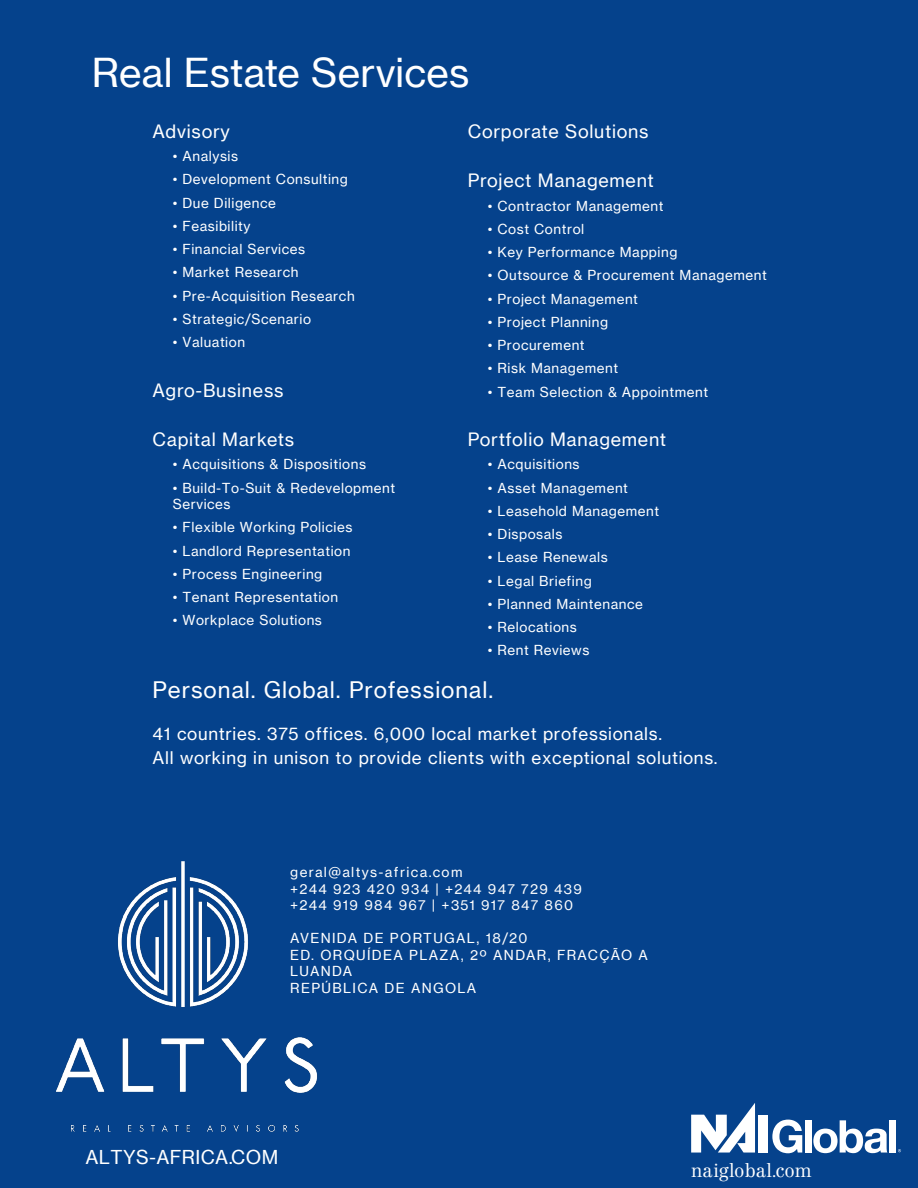
<style>
.page{position:relative;width:918px;height:1188px;background:#05428c}
.page>*{position:absolute;margin:0;border:0;box-sizing:border-box;transform-origin:0 0}
.t1{font:39px "N Haas Grotesk TX Pro";letter-spacing:.005em;color:#fff}
.Subhead{font:22.35px "N Haas Grotesk TX Pro";letter-spacing:.04em;color:#fff}
.t2{font:18.75px "N Haas Grotesk TX Pro";letter-spacing:.02em;color:#fff}
.t3{font:300 18.75px "Centennial LT Std";color:#fff}
.t4{font:18px "N Haas Grotesk TX Pro";letter-spacing:.04em;color:#fff}
.Subhead-2{font:17.1px "N Haas Grotesk TX Pro";letter-spacing:.04em;color:#fff}
.Subhead-3{font:13.5px/16.5px "N Haas Grotesk TX Pro";letter-spacing:.04em;color:#fff}
.Subhead-4{font:13.5px "N Haas Grotesk TX Pro";letter-spacing:.1em;color:#fff}
</style>
<div class="page">
<img style="left:56px;top:861px;width:262px;height:271px">
<div style="left:758px;top:1115px;width:10px;height:38px;background:#fff"></div>
<svg style="left:691px;top:1103px;width:64px;height:50px"></svg>
<svg style="left:772px;top:1120px;width:30px;height:33px"></svg>
<div style="left:805px;top:1120px;width:6px;height:33px;background:#fff"></div>
<svg style="left:813px;top:1120px;width:74px;height:33px"></svg>
<div style="left:890px;top:1120px;width:6px;height:33px;background:#fff"></div>
<p class="t1" style="left:92px;top:49px;width:379px">Real Estate Services</p>
<p class="t4" style="left:153px;top:120px;width:79px">Advisory</p>
<p class="Subhead-3" style="left:173px;top:148px;width:67px">• Analysis</p>
<p class="Subhead-3" style="left:173px;top:171px;width:177px">• Development Consulting</p>
<p class="Subhead-3" style="left:173px;top:195px;width:105px">• Due Diligence</p>
<p class="Subhead-3" style="left:173px;top:218px;width:79px">• Feasibility</p>
<p class="Subhead-3" style="left:173px;top:241px;width:134px">• Financial Services</p>
<p class="Subhead-3" style="left:173px;top:264px;width:127px">• Market Research</p>
<p class="Subhead-3" style="left:173px;top:288px;width:183px">• Pre-Acquisition Research</p>
<p class="Subhead-3" style="left:173px;top:311px;width:140px">• Strategic/Scenario</p>
<p class="Subhead-3" style="left:173px;top:334px;width:74px">• Valuation</p>
<p class="t4" style="left:153px;top:379px;width:132px">Agro-Business</p>
<p class="t4" style="left:153px;top:429px;width:143px">Capital Markets</p>
<p class="Subhead-3" style="left:173px;top:456px;width:195px">• Acquisitions &amp; Dispositions</p>
<p class="Subhead-3" style="left:173px;top:480px;width:224px">• Build-To-Suit &amp; Redevelopment<br>Services</p>
<p class="Subhead-3" style="left:173px;top:519px;width:181px">• Flexible Working Policies</p>
<p class="Subhead-3" style="left:173px;top:543px;width:179px">• Landlord Representation</p>
<p class="Subhead-3" style="left:173px;top:566px;width:151px">• Process Engineering</p>
<p class="Subhead-3" style="left:173px;top:589px;width:167px">• Tenant Representation</p>
<p class="Subhead-3" style="left:173px;top:612px;width:151px">• Workplace Solutions</p>
<p class="t4" style="left:468px;top:120px;width:182px">Corporate Solutions</p>
<p class="t4" style="left:468px;top:170px;width:188px">Project Management</p>
<p class="Subhead-3" style="left:488px;top:198px;width:177px">• Contractor Management</p>
<p class="Subhead-3" style="left:488px;top:221px;width:98px">• Cost Control</p>
<p class="Subhead-3" style="left:488px;top:244px;width:191px">• Key Performance Mapping</p>
<p class="Subhead-3" style="left:488px;top:267px;width:280px">• Outsource &amp; Procurement Management</p>
<p class="Subhead-3" style="left:488px;top:291px;width:152px">• Project Management</p>
<p class="Subhead-3" style="left:488px;top:314px;width:122px">• Project Planning</p>
<p class="Subhead-3" style="left:488px;top:337px;width:98px">• Procurement</p>
<p class="Subhead-3" style="left:488px;top:360px;width:132px">• Risk Management</p>
<p class="Subhead-3" style="left:488px;top:384px;width:222px">• Team Selection &amp; Appointment</p>
<p class="t4" style="left:468px;top:429px;width:200px">Portfolio Management</p>
<p class="Subhead-3" style="left:488px;top:456px;width:93px">• Acquisitions</p>
<p class="Subhead-3" style="left:488px;top:480px;width:142px">• Asset Management</p>
<p class="Subhead-3" style="left:488px;top:503px;width:173px">• Leasehold Management</p>
<p class="Subhead-3" style="left:488px;top:526px;width:76px">• Disposals</p>
<p class="Subhead-3" style="left:488px;top:549px;width:121px">• Lease Renewals</p>
<p class="Subhead-3" style="left:488px;top:573px;width:105px">• Legal Briefing</p>
<p class="Subhead-3" style="left:488px;top:596px;width:157px">• Planned Maintenance</p>
<p class="Subhead-3" style="left:488px;top:619px;width:91px">• Relocations</p>
<p class="Subhead-3" style="left:488px;top:642px;width:103px">• Rent Reviews</p>
<p class="Subhead" style="left:153px;top:677px;width:342px">Personal. Global. Professional.</p>
<p class="Subhead-2" style="left:153px;top:724px;width:511px">41 countries. 375 offices. 6,000 local market professionals.</p>
<p class="Subhead-2" style="left:153px;top:747px;width:567px">All working in unison to provide clients with exceptional solutions.</p>
<p class="Subhead-4" style="left:290px;top:864px;width:174px">geral@altys-africa.com</p>
<p class="Subhead-4" style="left:290px;top:881px;width:293px">+244 923 420 934 | +244 947 729 439</p>
<p class="Subhead-4" style="left:290px;top:897px;width:284px">+244 919 984 967 | +351 917 847 860</p>
<p class="Subhead-4" style="left:290px;top:930px;width:239px">AVENIDA DE PORTUGAL, 18/20</p>
<p class="Subhead-4" style="left:290px;top:947px;width:359px">ED. ORQUÍDEA PLAZA, 2º ANDAR, FRACÇÃO A</p>
<p class="Subhead-3" style="left:290px;top:963px;width:64px">LUANDA</p>
<p class="Subhead-4" style="left:290px;top:980px;width:188px">REPÚBLICA DE ANGOLA</p>
<p class="t2" style="left:85px;top:1146px;width:194px">ALTYS-AFRICA.COM</p>
<p class="t3" style="left:691px;top:1159px;width:122px">naiglobal.com</p>
</div>
